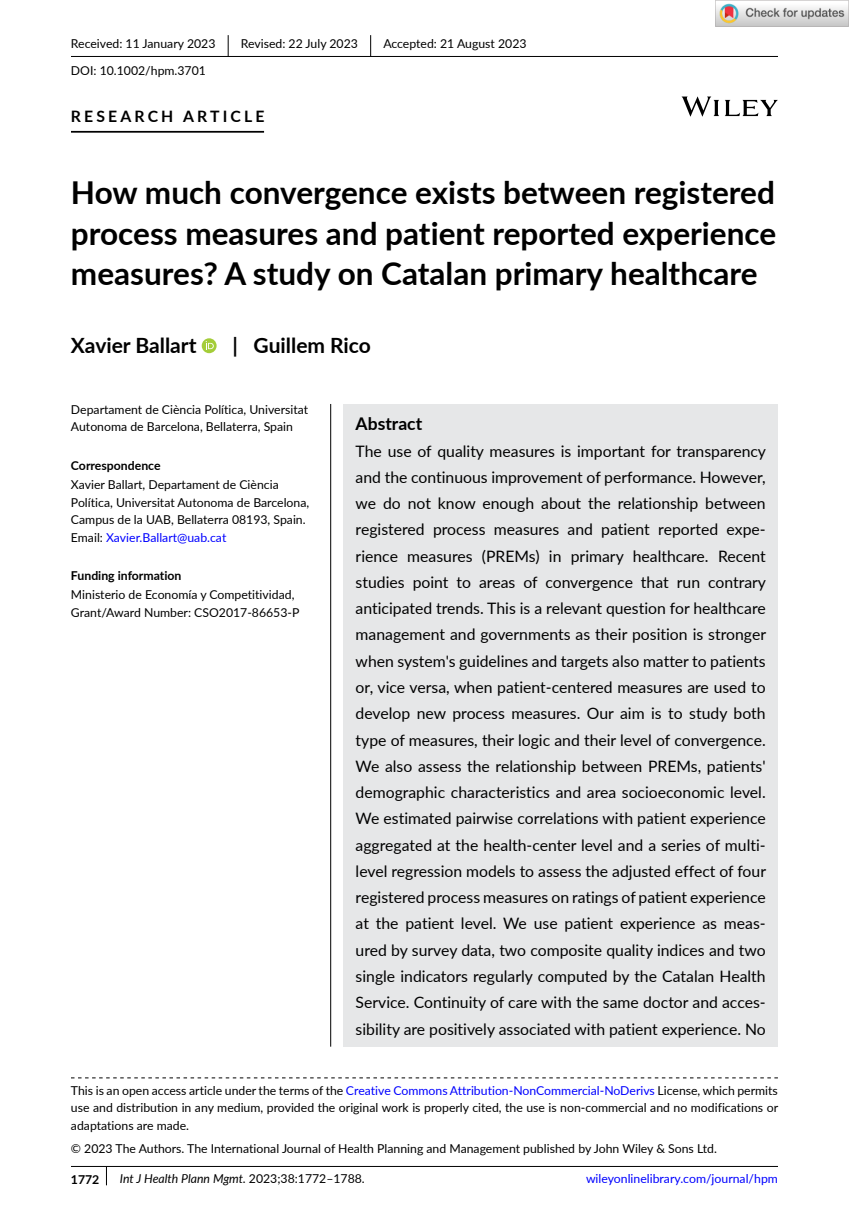
<style>
.page{position:relative;width:849px;height:1221px;background:#fff}
.page>*{position:absolute;margin:0;border:0;box-sizing:border-box;transform-origin:0 0}
.t1{font:700 31.5px/40.2px "Lato";color:#000;text-align:justify}
.t2{font:700 21px "Lato";color:#000}
.t3{font:700 17.5px "Lato";color:#000}
.t4{font:15.75px/26.2px "Lato";color:#000;text-align:justify}
.t5{font:700 15.75px "Lato";letter-spacing:.2em;color:#000}
.t6{font:12.25px/17.5px "Lato";color:#000}
.t7{font:italic 12.25px "Lato";color:#000}
.t8{font:700 12.25px "Lato";color:#000}
.t9{font:12.25px "Lato";color:#00f}
.s1{color:#00f}
.s2{font-style:normal}
</style>
<div class="page">
<svg style="left:106px;top:1166px;width:1px;height:19px"></svg>
<div style="left:343px;top:404px;width:434px;height:642px;background:#e6e7e8"></div>
<hr style="left:71px;top:56px;width:706px;height:1px;background:#000">
<hr style="left:71px;top:131px;width:193px;height:2px;background:#000">
<div style="left:202px;top:338px;width:14px;height:15px;background:#a4cd39;border-radius:50%"></div>
<svg style="left:206px;top:341px;width:8px;height:8px"></svg>
<svg style="left:228px;top:35px;width:1px;height:21px"></svg>
<svg style="left:370px;top:35px;width:1px;height:21px"></svg>
<hr style="left:71px;top:1165px;width:706px;height:1px;background:#000">
<svg style="left:71px;top:1077px;width:706px;height:1px"></svg>
<svg style="left:681px;top:96px;width:96px;height:21px"></svg>
<hr style="left:330px;top:404px;width:1px;height:642px;background:#000">
<img style="left:715px;top:0;width:133px;height:26px">
<p class="t6" style="left:71px;top:35px;width:146px">Received: 11 January 2023</p>
<p class="t6" style="left:241px;top:35px;width:118px">Revised: 22 July 2023</p>
<p class="t6" style="left:383px;top:35px;width:145px">Accepted: 21 August 2023</p>
<p class="t6" style="left:71px;top:61px;width:136px">DOI: 10.1002/hpm.3701</p>
<p class="t5" style="left:71px;top:105px;width:195px">RESEARCH ARTICLE</p>
<h1 class="t1" style="left:71px;top:171px;width:706px">How much convergence exists between registered process measures and patient reported experience measures? A study on Catalan primary healthcare</h1>
<h2 class="t2" style="left:71px;top:330px;width:127px">Xavier Ballart</h2>
<h2 class="t2" style="left:232px;top:330px;width:140px">| Guillem Rico</h2>
<p class="t6" style="left:71px;top:400px;width:238px">Departament de Ciència Política, Universitat<br>Autonoma de Barcelona, Bellaterra, Spain</p>
<p class="t8" style="left:71px;top:456px;width:91px">Correspondence</p>
<p class="t6" style="left:71px;top:475px;width:240px">Xavier Ballart, Departament de Ciència Política, Universitat Autonoma de Barcelona, Campus de la UAB, Bellaterra 08193, Spain.<br>Email: <span class="s1">Xavier.Ballart@uab.cat</span></p>
<p class="t8" style="left:71px;top:566px;width:112px">Funding information</p>
<p class="t6" style="left:71px;top:585px;width:230px">Ministerio de Economía y Competitividad,<br>Grant/Award Number: CSO2017-86653-P</p>
<p class="t3" style="left:355px;top:411px;width:68px">Abstract</p>
<p class="t4" style="left:355px;top:437px;width:412px">The use of quality measures is important for transparency and the continuous improvement of performance. However, we do not know enough about the relationship between registered process measures and patient reported expe&shy;rience measures (PREMs) in primary healthcare. Recent studies point to areas of convergence that run contrary anticipated trends. This is a relevant question for healthcare management and governments as their position is stronger when system's guidelines and targets also matter to patients or, vice versa, when patient-centered measures are used to develop new process measures. Our aim is to study both type of measures, their logic and their level of convergence.<br>We also assess the relationship between PREMs, patients' demographic characteristics and area socioeconomic level.<br>We estimated pairwise correlations with patient experience aggregated at the health-center level and a series of multi&shy;level regression models to assess the adjusted effect of four registered process measures on ratings of patient experience at the patient level. We use patient experience as meas&shy;ured by survey data, two composite quality indices and two single indicators regularly computed by the Catalan Health Service. Continuity of care with the same doctor and acces&shy;sibility are positively associated with patient experience. No</p>
<p class="t6" style="left:71px;top:1081px;width:708px;text-align:justify">This is an open access article under the terms of the <span class="s1">Creative Commons Attribution-NonCommercial-NoDerivs</span> License, which permits use and distribution in any medium, provided the original work is properly cited, the use is non-commercial and no modifications or adaptations are made.</p>
<p class="t6" style="left:71px;top:1138px;width:647px">© 2023 The Authors. The International Journal of Health Planning and Management published by John Wiley &amp; Sons Ltd.</p>
<p class="t8" style="left:71px;top:1169px;width:30px">1772</p>
<p class="t7" style="left:120px;top:1170px;width:246px">Int J Health Plann Mgmt. <span class="s2">2023;38:1772–1788.</span></p>
<p class="t9" style="left:586px;top:1170px;width:193px">wileyonlinelibrary.com/journal/hpm</p>
</div>
